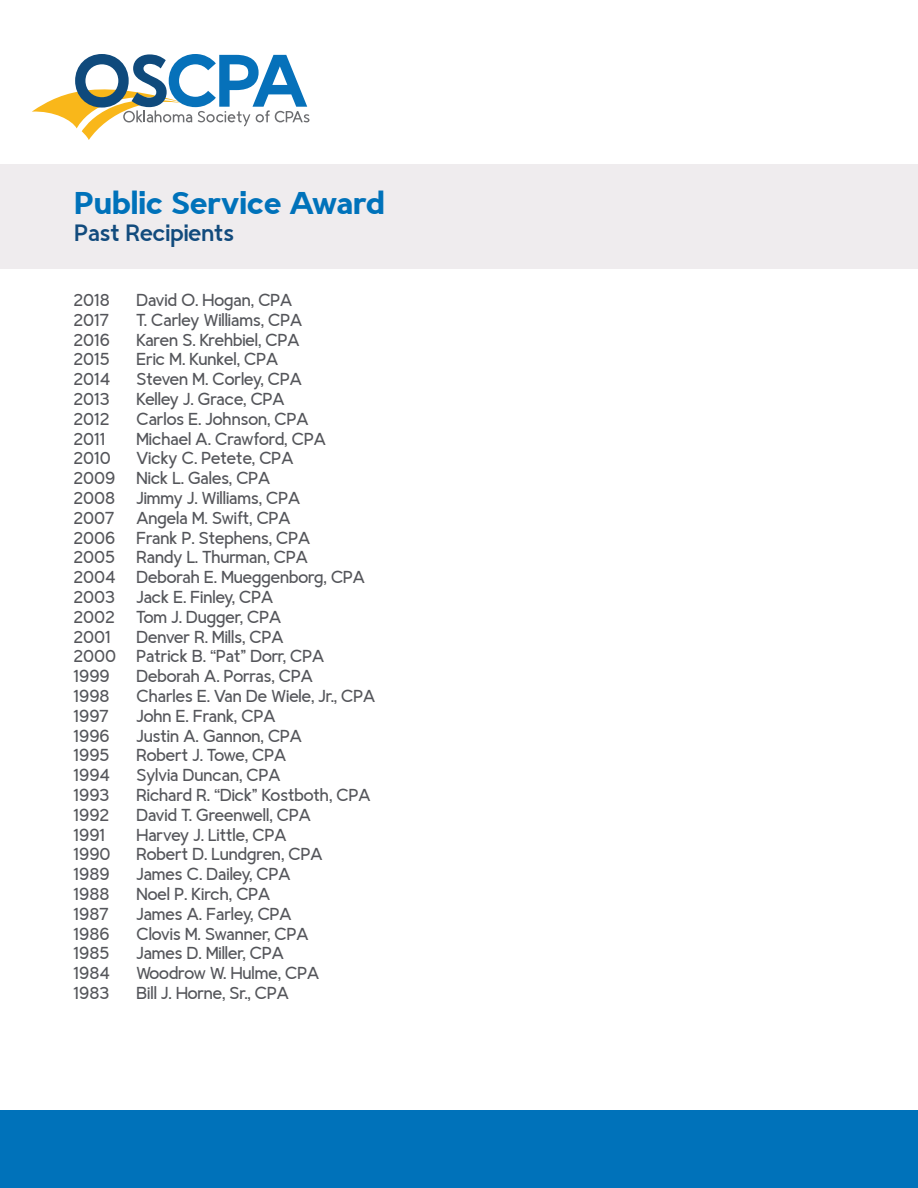
<style>
.page{position:relative;width:918px;height:1188px;background:#fff}
.page>*{position:absolute;margin:0;border:0;box-sizing:border-box;transform-origin:0 0}
.t1{font:700 30px "Triomphe";color:#0072ba}
.t2{font:22.5px "Triomphe";color:#124b7d}
.t3{font:300 16.5px "Triomphe";color:#54555a}
</style>
<div class="page">
<div style="left:0;top:1110px;width:918px;height:78px;background:#0072ba"></div>
<div style="left:0;top:164px;width:918px;height:105px;background:#efecee"></div>
<svg style="left:32px;top:54px;width:278px;height:86px"></svg>
<p class="t1" style="left:74px;top:176px;width:312px">Public Service Award</p>
<p class="t2" style="left:74px;top:213px;width:161px">Past Recipients</p>
<p class="t3" style="left:74px;top:285px;width:38px">2018</p>
<p class="t3" style="left:136px;top:285px;width:157px">David O. Hogan, CPA</p>
<p class="t3" style="left:74px;top:305px;width:37px">2017</p>
<p class="t3" style="left:136px;top:305px;width:167px">T. Carley Williams, CPA</p>
<p class="t3" style="left:74px;top:325px;width:38px">2016</p>
<p class="t3" style="left:136px;top:325px;width:165px">Karen S. Krehbiel, CPA</p>
<p class="t3" style="left:74px;top:345px;width:38px">2015</p>
<p class="t3" style="left:136px;top:345px;width:143px">Eric M. Kunkel, CPA</p>
<p class="t3" style="left:74px;top:365px;width:38px">2014</p>
<p class="t3" style="left:136px;top:365px;width:167px">Steven M. Corley, CPA</p>
<p class="t3" style="left:74px;top:384px;width:38px">2013</p>
<p class="t3" style="left:136px;top:384px;width:150px">Kelley J. Grace, CPA</p>
<p class="t3" style="left:74px;top:404px;width:37px">2012</p>
<p class="t3" style="left:136px;top:404px;width:174px">Carlos E. Johnson, CPA</p>
<p class="t3" style="left:74px;top:424px;width:33px">2011</p>
<p class="t3" style="left:136px;top:424px;width:191px">Michael A. Crawford, CPA</p>
<p class="t3" style="left:74px;top:444px;width:39px">2010</p>
<p class="t3" style="left:136px;top:444px;width:158px">Vicky C. Petete, CPA</p>
<p class="t3" style="left:74px;top:464px;width:43px">2009</p>
<p class="t3" style="left:136px;top:464px;width:135px">Nick L. Gales, CPA</p>
<p class="t3" style="left:74px;top:483px;width:43px">2008</p>
<p class="t3" style="left:136px;top:483px;width:165px">Jimmy J. Williams, CPA</p>
<p class="t3" style="left:74px;top:503px;width:42px">2007</p>
<p class="t3" style="left:136px;top:503px;width:156px">Angela M. Swift, CPA</p>
<p class="t3" style="left:74px;top:523px;width:43px">2006</p>
<p class="t3" style="left:136px;top:523px;width:175px">Frank P. Stephens, CPA</p>
<p class="t3" style="left:74px;top:543px;width:43px">2005</p>
<p class="t3" style="left:136px;top:543px;width:173px">Randy L. Thurman, CPA</p>
<p class="t3" style="left:74px;top:563px;width:44px">2004</p>
<p class="t3" style="left:136px;top:563px;width:230px">Deborah E. Mueggenborg, CPA</p>
<p class="t3" style="left:74px;top:582px;width:43px">2003</p>
<p class="t3" style="left:136px;top:582px;width:138px">Jack E. Finley, CPA</p>
<p class="t3" style="left:74px;top:602px;width:43px">2002</p>
<p class="t3" style="left:136px;top:602px;width:146px">Tom J. Dugger, CPA</p>
<p class="t3" style="left:74px;top:622px;width:39px">2001</p>
<p class="t3" style="left:136px;top:622px;width:148px">Denver R. Mills, CPA</p>
<p class="t3" style="left:74px;top:642px;width:252px">2000 Patrick B. “Pat” Dorr, CPA</p>
<p class="t3" style="left:74px;top:662px;width:38px">1999</p>
<p class="t3" style="left:136px;top:662px;width:178px">Deborah A. Porras, CPA</p>
<p class="t3" style="left:74px;top:681px;width:38px">1998</p>
<p class="t3" style="left:136px;top:681px;width:240px">Charles E. Van De Wiele, Jr., CPA</p>
<p class="t3" style="left:74px;top:701px;width:37px">1997</p>
<p class="t3" style="left:136px;top:701px;width:140px">John E. Frank, CPA</p>
<p class="t3" style="left:74px;top:721px;width:38px">1996</p>
<p class="t3" style="left:136px;top:721px;width:167px">Justin A. Gannon, CPA</p>
<p class="t3" style="left:74px;top:741px;width:37px">1995</p>
<p class="t3" style="left:136px;top:741px;width:151px">Robert J. Towe, CPA</p>
<p class="t3" style="left:74px;top:761px;width:38px">1994</p>
<p class="t3" style="left:136px;top:761px;width:146px">Sylvia Duncan, CPA</p>
<p class="t3" style="left:74px;top:780px;width:37px">1993</p>
<p class="t3" style="left:136px;top:780px;width:235px">Richard R. “Dick” Kostboth, CPA</p>
<p class="t3" style="left:74px;top:800px;width:37px">1992</p>
<p class="t3" style="left:136px;top:800px;width:176px">David T. Greenwell, CPA</p>
<p class="t3" style="left:74px;top:820px;width:33px">1991</p>
<p class="t3" style="left:136px;top:820px;width:151px">Harvey J. Little, CPA</p>
<p class="t3" style="left:74px;top:840px;width:39px">1990</p>
<p class="t3" style="left:136px;top:840px;width:187px">Robert D. Lundgren, CPA</p>
<p class="t3" style="left:74px;top:860px;width:38px">1989</p>
<p class="t3" style="left:136px;top:860px;width:155px">James C. Dailey, CPA</p>
<p class="t3" style="left:74px;top:879px;width:37px">1988</p>
<p class="t3" style="left:136px;top:879px;width:135px">Noel P. Kirch, CPA</p>
<p class="t3" style="left:74px;top:899px;width:36px">1987</p>
<p class="t3" style="left:136px;top:899px;width:157px">James A. Farley, CPA</p>
<p class="t3" style="left:74px;top:919px;width:38px">1986</p>
<p class="t3" style="left:136px;top:919px;width:173px">Clovis M. Swanner, CPA</p>
<p class="t3" style="left:74px;top:939px;width:37px">1985</p>
<p class="t3" style="left:136px;top:939px;width:149px">James D. Miller, CPA</p>
<p class="t3" style="left:74px;top:959px;width:38px">1984</p>
<p class="t3" style="left:136px;top:959px;width:184px">Woodrow W. Hulme, CPA</p>
<p class="t3" style="left:74px;top:978px;width:37px">1983</p>
<p class="t3" style="left:136px;top:978px;width:154px">Bill J. Horne, Sr., CPA</p>
</div>
